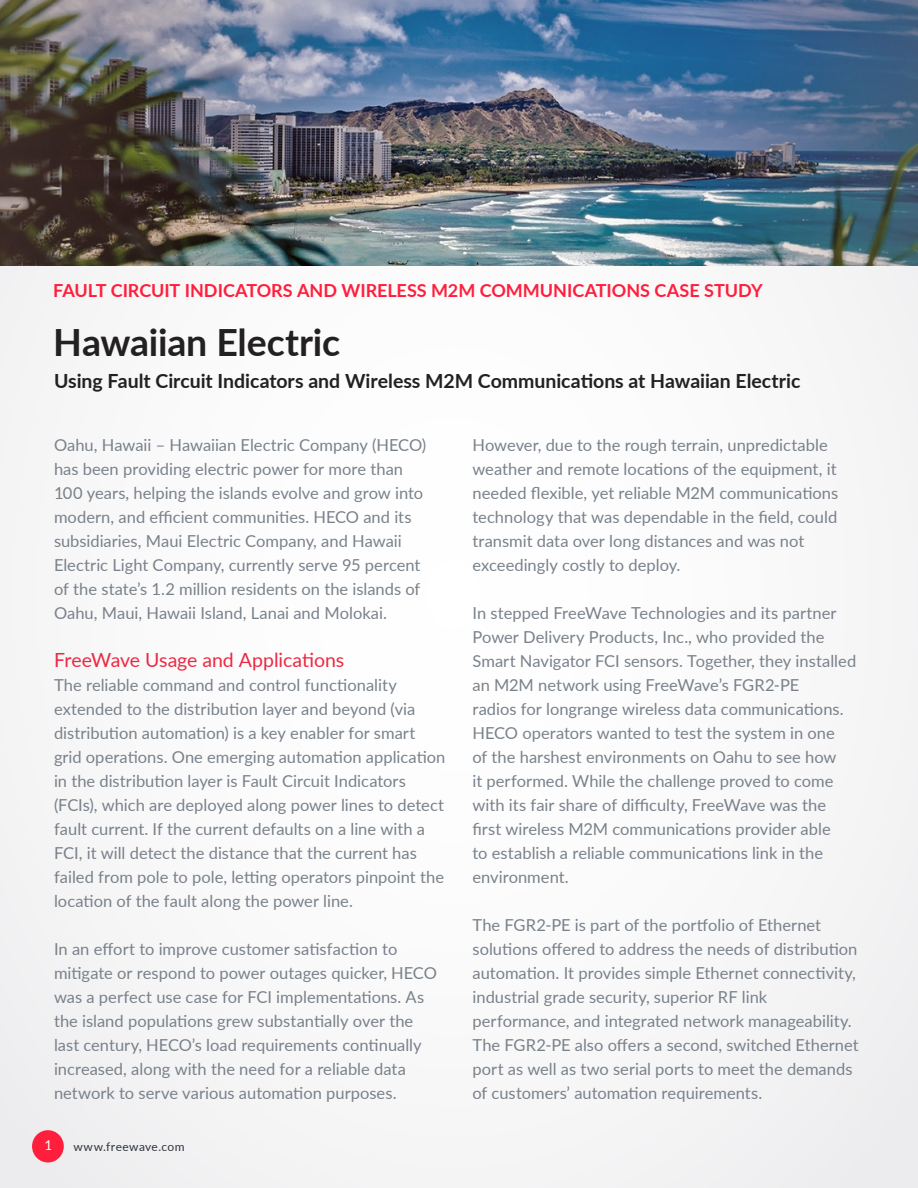
<style>
.page{position:relative;width:918px;height:1188px;background:#f9f9f9}
.page>*{position:absolute;margin:0;border:0;box-sizing:border-box;transform-origin:0 0}
.t1{font:700 37.5px "Lato";letter-spacing:-.005em;color:#222020}
.t2{font:700 19.5px "Lato";color:#222020}
.t3{font:19.5px "Lato";letter-spacing:-.005em;color:#ed2842}
.t4{font:700 18px "Lato";color:#ff1f3d}
.t5{font:16.5px/24px "Lato";color:#79818a}
.t6{font:13.5px "Lato";color:#fff}
.t7{font:12px "Lato";letter-spacing:.035em;color:#30363d}
</style>
<div class="page">
<div style="left:32px;top:1130px;width:32px;height:32px;background:#ff1f3d;border-radius:50%"></div>
<img style="left:0;top:0;width:918px;height:266px">
<p class="t4" style="left:53px;top:277px;width:711px">FAULT CIRCUIT INDICATORS AND WIRELESS M2M COMMUNICATIONS CASE STUDY</p>
<p class="t1" style="left:53px;top:315px;width:288px">Hawaiian Electric</p>
<p class="t2" style="left:54px;top:366px;width:748px">Using Fault Circuit Indicators and Wireless M2M Communications at Hawaiian Electric</p>
<p class="t5" style="left:54px;top:433px;width:374px">Oahu, Hawaii – Hawaiian Electric Company (HECO) has been providing electric power for more than 100 years, helping the islands evolve and grow into modern, and efficient communities. HECO and its subsidiaries, Maui Electric Company, and Hawaii Electric Light Company, currently serve 95 percent of the state’s 1.2 million residents on the islands of Oahu, Maui, Hawaii Island, Lanai and Molokai.</p>
<p class="t3" style="left:54px;top:646px;width:292px">FreeWave Usage and Applications</p>
<p class="t5" style="left:54px;top:673px;width:393px">The reliable command and control functionality extended to the distribution layer and beyond (via distribution automation) is a key enabler for smart grid operations. One emerging automation application in the distribution layer is Fault Circuit Indicators (FCIs), which are deployed along power lines to detect fault current. If the current defaults on a line with a FCI, it will detect the distance that the current has failed from pole to pole, letting operators pinpoint the location of the fault along the power line.</p>
<p class="t5" style="left:54px;top:937px;width:384px">In an effort to improve customer satisfaction to mitigate or respond to power outages quicker, HECO was a perfect use case for FCI implementations. As the island populations grew substantially over the last century, HECO’s load requirements continually increased, along with the need for a reliable data network to serve various automation purposes.</p>
<p class="t6" style="left:44px;top:1136px;width:9px">1</p>
<p class="t7" style="left:74px;top:1138px;width:113px">www.freewave.com</p>
<p class="t5" style="left:472px;top:433px;width:367px">However, due to the rough terrain, unpredictable weather and remote locations of the equipment, it needed flexible, yet reliable M2M communications technology that was dependable in the field, could transmit data over long distances and was not exceedingly costly to deploy.</p>
<p class="t5" style="left:472px;top:601px;width:385px">In stepped FreeWave Technologies and its partner Power Delivery Products, Inc., who provided the Smart Navigator FCI sensors. Together, they installed an M2M network using FreeWave’s FGR2-PE<br>radios for longrange wireless data communications.<br>HECO operators wanted to test the system in one<br>of the harshest environments on Oahu to see how<br>it performed. While the challenge proved to come with its fair share of difficulty, FreeWave was the first wireless M2M communications provider able<br>to establish a reliable communications link in the environment.</p>
<p class="t5" style="left:472px;top:913px;width:388px">The FGR2-PE is part of the portfolio of Ethernet solutions offered to address the needs of distribution automation. It provides simple Ethernet connectivity, industrial grade security, superior RF link performance, and integrated network manageability.<br>The FGR2-PE also offers a second, switched Ethernet port as well as two serial ports to meet the demands of customers’ automation requirements.</p>
</div>
